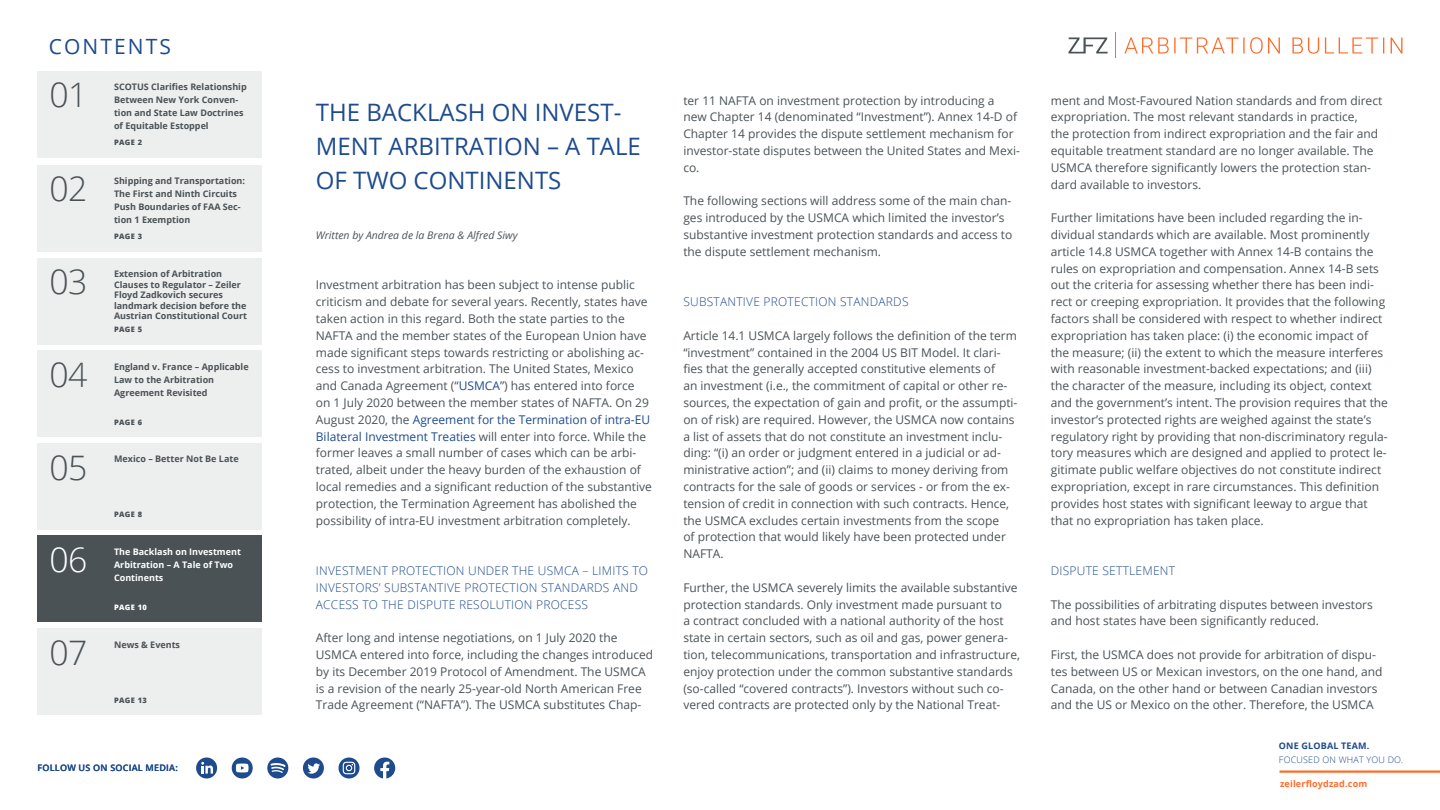
<style>
.page{position:relative;width:1440px;height:810px;background:#fff}
.page>*{position:absolute;margin:0;border:0;box-sizing:border-box;transform-origin:0 0}
.t1{font:300 33.75px "Open Sans";letter-spacing:-.025em;color:#4a5256}
.t2{font:300 33.75px "Open Sans";color:#fff}
.t3{font:24px/33.6px "Open Sans";color:#1e4b8d}
.t4{font:21px "Open Sans";letter-spacing:.1em;color:#1e4b8d}
.t5{font:12px/16.8px "Open Sans";color:#4a5256}
.t6{font:300 12px/16.8px "Open Sans";letter-spacing:.02em;color:#1e4b8d}
.t7{font:italic 10.5px "Open Sans";color:#4a5256}
.t8{font:700 9px/13.1px "Open Sans";color:#4a5256}
.t9{font:700 9px/13.1px "Open Sans";color:#fff}
.t10{font:600 9px "Open Sans";letter-spacing:.025em;color:#1e4b8d}
.t11{font:300 9px "Open Sans";letter-spacing:.02em;color:#1e4b8d}
.t12{font:700 9px "Open Sans";letter-spacing:.02em;color:#ff6c2b}
.t13{font:700 9px "Open Sans";letter-spacing:.02em;color:#1e4b8d}
.t14{font:800 7.5px "Open Sans";letter-spacing:.05em;color:#4a5256}
.t15{font:800 7.5px "Open Sans";letter-spacing:.05em;color:#fff}
.s1{color:#1e4b8d}
</style>
<div class="page">
<svg style="left:1069px;top:37px;width:39px;height:16px"></svg>
<svg style="left:1124px;top:37px;width:278px;height:17px"></svg>
<hr style="left:1280px;top:771px;width:160px;height:2px;background:#ff6c2b">
<svg style="left:232px;top:758px;width:21px;height:21px"></svg>
<svg style="left:236px;top:764px;width:13px;height:8px"></svg>
<div style="left:303px;top:758px;width:21px;height:21px;background:#1e4b8d;border-radius:50%"></div>
<svg style="left:307px;top:763px;width:13px;height:11px"></svg>
<svg style="left:339px;top:758px;width:21px;height:21px"></svg>
<svg style="left:343px;top:762px;width:12px;height:12px"></svg>
<div style="left:196px;top:758px;width:21px;height:21px;background:#1e4b8d;border-radius:50%"></div>
<svg style="left:201px;top:762px;width:12px;height:12px"></svg>
<svg style="left:374px;top:758px;width:21px;height:21px"></svg>
<svg style="left:267px;top:758px;width:21px;height:21px"></svg>
<div style="left:38px;top:629px;width:224px;height:86px;background:#edeeee"></div>
<div style="left:38px;top:536px;width:224px;height:86px;background:#4a5256"></div>
<div style="left:38px;top:71px;width:224px;height:86px;background:#edeeee"></div>
<div style="left:38px;top:165px;width:224px;height:87px;background:#edeeee"></div>
<div style="left:38px;top:258px;width:224px;height:86px;background:#edeeee"></div>
<div style="left:38px;top:351px;width:224px;height:86px;background:#edeeee"></div>
<div style="left:38px;top:443px;width:224px;height:87px;background:#edeeee"></div>
<h3 class="t4" style="left:49px;top:32px;width:124px">CONTENTS</h3>
<h1 class="t1" style="left:50px;top:72px;width:39px">01</h1>
<h1 class="t1" style="left:50px;top:166px;width:39px">02</h1>
<h1 class="t1" style="left:50px;top:259px;width:39px">03</h1>
<h1 class="t1" style="left:50px;top:352px;width:39px">04</h1>
<h1 class="t1" style="left:50px;top:444px;width:39px">05</h1>
<h1 class="t2" style="left:50px;top:537px;width:39px">06</h1>
<h1 class="t1" style="left:50px;top:630px;width:39px">07</h1>
<p class="t8" style="left:114px;top:80px;width:134px">SCOTUS Clarifies Relationship<br>Between New York Conven&shy;tion and State Law Doctrines of Equitable Estoppel</p>
<p class="t14" style="left:114px;top:136px;width:30px">PAGE 2</p>
<p class="t8" style="left:114px;top:174px;width:132px">Shipping and Transportation:<br>The First and Ninth Circuits<br>Push Boundaries of FAA Sec&shy;tion 1 Exemption</p>
<p class="t14" style="left:114px;top:231px;width:30px">PAGE 3</p>
<p class="t8" style="left:114px;top:268px;width:135px;line-height:10.5px">Extension of Arbitration<br>Clauses to Regulator – Zeiler<br>Floyd Zadkovich secures landmark decision before the<br>Austrian Constitutional Court</p>
<p class="t14" style="left:114px;top:324px;width:30px">PAGE 5</p>
<p class="t8" style="left:114px;top:360px;width:136px">England v. France – Applicable<br>Law to the Arbitration</p>
<p class="t8" style="left:114px;top:386px;width:95px">Agreement Revisited</p>
<p class="t14" style="left:114px;top:416px;width:30px">PAGE 6</p>
<p class="t8" style="left:114px;top:452px;width:126px">Mexico – Better Not Be Late</p>
<p class="t14" style="left:114px;top:509px;width:30px">PAGE 8</p>
<p class="t9" style="left:114px;top:544px;width:128px">The Backlash on Investment<br>Arbitration – A Tale of Two</p>
<p class="t9" style="left:114px;top:571px;width:51px">Continents</p>
<p class="t15" style="left:114px;top:601px;width:34px">PAGE 10</p>
<p class="t8" style="left:114px;top:637px;width:68px">News &amp; Events</p>
<p class="t14" style="left:114px;top:694px;width:34px">PAGE 13</p>
<p class="t10" style="left:38px;top:762px;width:142px">FOLLOW US ON SOCIAL MEDIA:</p>
<h2 class="t3" style="left:316px;top:95px;width:327px">THE BACKLASH ON INVEST-<br>MENT ARBITRATION – A TALE<br>OF TWO CONTINENTS</h2>
<p class="t7" style="left:316px;top:228px;width:203px">Written by Andrea de la Brena &amp; Alfred Siwy</p>
<p class="t5" style="left:316px;top:276px;width:338px">Investment arbitration has been subject to intense public criticism and debate for several years. Recently, states have taken action in this regard. Both the state parties to the NAFTA and the member states of the European Union have made significant steps towards restricting or abolishing ac&shy;cess to investment arbitration. The United States, Mexico and Canada Agreement (“<span class="s1">USMCA</span>”) has entered into force on 1 July 2020 between the member states of NAFTA. On 29<br>August 2020, the <span class="s1">Agreement for the Termination of intra-EU Bilateral Investment Treaties</span> will enter into force. While the former leaves a small number of cases which can be arbi&shy;trated, albeit under the heavy burden of the exhaustion of local remedies and a significant reduction of the substantive protection, the Termination Agreement has abolished the possibility of intra-EU investment arbitration completely.</p>
<p class="t6" style="left:316px;top:562px;width:334px">INVESTMENT PROTECTION UNDER THE USMCA – LIMITS TO<br>INVESTORS’ SUBSTANTIVE PROTECTION STANDARDS AND<br>ACCESS TO THE DISPUTE RESOLUTION PROCESS</p>
<p class="t5" style="left:316px;top:629px;width:339px">After long and intense negotiations, on 1 July 2020 the USMCA entered into force, including the changes introduced by its December 2019 Protocol of Amendment. The USMCA is a revision of the nearly 25-year-old North American Free Trade Agreement (“NAFTA”). The USMCA substitutes Chap-</p>
<p class="t5" style="left:683px;top:92px;width:338px">ter 11 NAFTA on investment protection by introducing a new Chapter 14 (denominated “Investment”). Annex 14-D of Chapter 14 provides the dispute settlement mechanism for investor-state disputes between the United States and Mexi&shy;co.</p>
<p class="t5" style="left:683px;top:192px;width:331px">The following sections will address some of the main chan&shy;ges introduced by the USMCA which limited the investor’s substantive investment protection standards and access to the dispute settlement mechanism.</p>
<p class="t6" style="left:683px;top:293px;width:227px">SUBSTANTIVE PROTECTION STANDARDS</p>
<p class="t5" style="left:683px;top:327px;width:336px">Article 14.1 USMCA largely follows the definition of the term “investment” contained in the 2004 US BIT Model. It clari&shy;fies that the generally accepted constitutive elements of<br>an investment (i.e., the commitment of capital or other re&shy;sources, the expectation of gain and profit, or the assumpti&shy;on of risk) are required. However, the USMCA now contains a list of assets that do not constitute an investment inclu&shy;ding: “(i) an order or judgment entered in a judicial or ad&shy;ministrative action”; and (ii) claims to money deriving from contracts for the sale of goods or services - or from the ex&shy;tension of credit in connection with such contracts. Hence, the USMCA excludes certain investments from the scope<br>of protection that would likely have been protected under NAFTA.</p>
<p class="t5" style="left:683px;top:579px;width:338px">Further, the USMCA severely limits the available substantive protection standards. Only investment made pursuant to<br>a contract concluded with a national authority of the host state in certain sectors, such as oil and gas, power genera&shy;tion, telecommunications, transportation and infrastructure, enjoy protection under the common substantive standards (so-called “covered contracts”). Investors without such co&shy;vered contracts are protected only by the National Treat-</p>
<p class="t5" style="left:1051px;top:92px;width:333px">ment and Most-Favoured Nation standards and from direct expropriation. The most relevant standards in practice,<br>the protection from indirect expropriation and the fair and equitable treatment standard are no longer available. The USMCA therefore significantly lowers the protection stan&shy;dard available to investors.</p>
<p class="t5" style="left:1051px;top:209px;width:339px">Further limitations have been included regarding the in&shy;dividual standards which are available. Most prominently article 14.8 USMCA together with Annex 14-B contains the rules on expropriation and compensation. Annex 14-B sets out the criteria for assessing whether there has been indi&shy;rect or creeping expropriation. It provides that the following factors shall be considered with respect to whether indirect expropriation has taken place: (i) the economic impact of the measure; (ii) the extent to which the measure interferes with reasonable investment-backed expectations; and (iii) the character of the measure, including its object, context and the government’s intent. The provision requires that the investor’s protected rights are weighed against the state’s regulatory right by providing that non-discriminatory regula&shy;tory measures which are designed and applied to protect le&shy;gitimate public welfare objectives do not constitute indirect expropriation, except in rare circumstances. This definition provides host states with significant leeway to argue that that no expropriation has taken place.</p>
<p class="t6" style="left:1051px;top:562px;width:126px">DISPUTE SETTLEMENT</p>
<p class="t5" style="left:1051px;top:596px;width:324px">The possibilities of arbitrating disputes between investors and host states have been significantly reduced.</p>
<p class="t5" style="left:1051px;top:646px;width:333px">First, the USMCA does not provide for arbitration of dispu&shy;tes between US or Mexican investors, on the one hand, and Canada, on the other hand or between Canadian investors and the US or Mexico on the other. Therefore, the USMCA</p>
<p class="t13" style="left:1279px;top:740px;width:92px">ONE GLOBAL TEAM.</p>
<p class="t11" style="left:1279px;top:753px;width:126px">FOCUSED ON WHAT YOU DO.</p>
<p class="t12" style="left:1280px;top:778px;width:89px">zeilerfloydzad.com</p>
</div>
